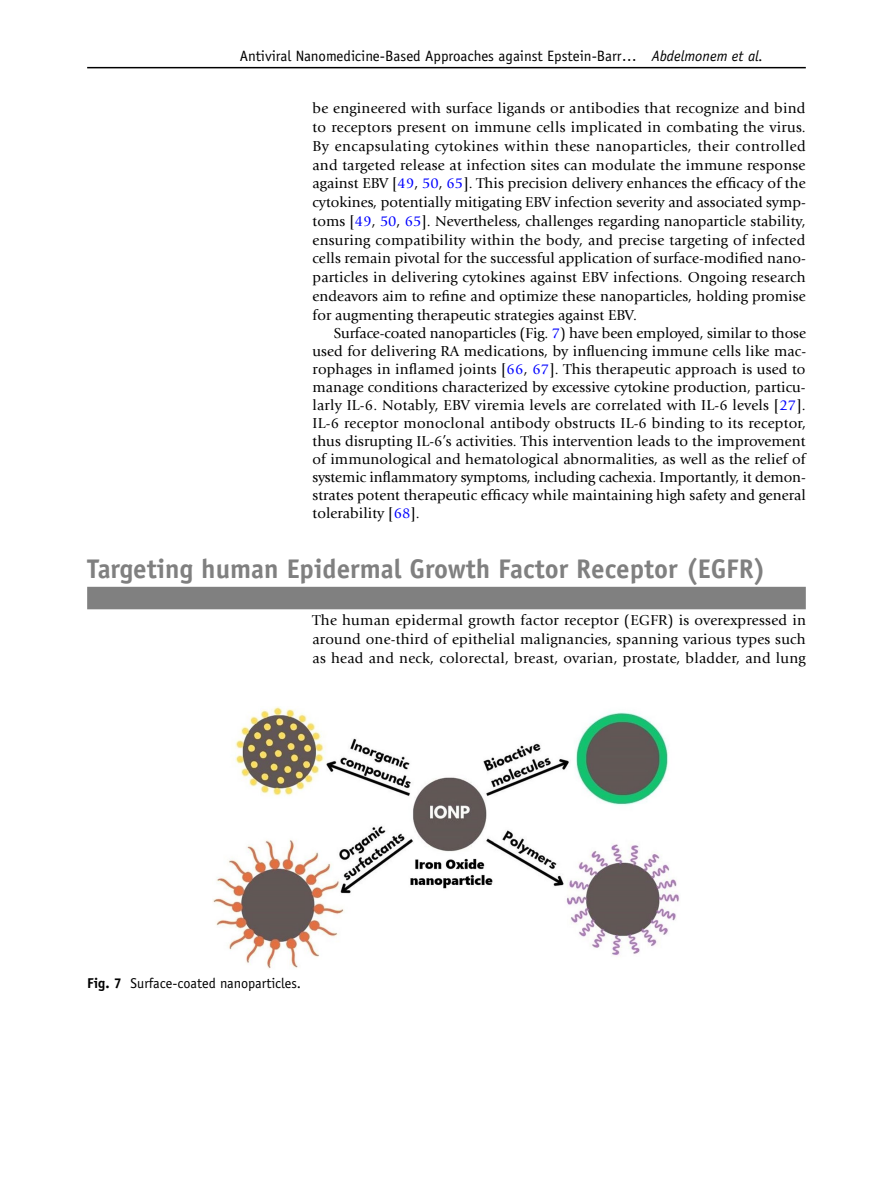
<style>
.page{position:relative;width:893px;height:1187px;background:#fff}
.page>*{position:absolute;margin:0;border:0;box-sizing:border-box;transform-origin:0 0}
.t1{font:700 27px "Officina Sans";color:#808080}
.t2{font:15px/18.8px "Giovanni";letter-spacing:.005em;color:#000;text-align:justify}
.t3{font:15px "Officina Sans Book 2";color:#000}
.t4{font:14.25px "Officina Sans";color:#000}
.s1{font-family:"Officina Sans Book Italic 2"}
.s2{color:#00f}
.s3{font-weight:700}
</style>
<div class="page">
<hr style="left:87px;top:67px;width:719px;height:1px;background:#000">
<div style="left:87px;top:586px;width:719px;height:23px;background:#808080"></div>
<img style="left:213px;top:706px;width:467px;height:263px">
<p class="t3" style="left:240px;top:47px;width:525px">Antiviral Nanomedicine‑Based Approaches against Epstein‑Barr… <span class="s1">Abdelmonem et al.</span></p>
<p class="t2" style="left:313px;top:99px;width:495px">be engineered with surface ligands or antibodies that recognize and bind to receptors present on immune cells implicated in combating the virus.<br>By encapsulating cytokines within these nanoparticles, their controlled and targeted release at infection sites can modulate the immune response against EBV [<span class="s2">49</span>, <span class="s2">50</span>, <span class="s2">65</span>]. This precision delivery enhances the efficacy of the cytokines, potentially mitigating EBV infection severity and associated symp&shy;toms [<span class="s2">49</span>, <span class="s2">50</span>, <span class="s2">65</span>]. Nevertheless, challenges regarding nanoparticle stability, ensuring compatibility within the body, and precise targeting of infected cells remain pivotal for the successful application of surface-modified nano&shy;particles in delivering cytokines against EBV infections. Ongoing research endeavors aim to refine and optimize these nanoparticles, holding promise for augmenting therapeutic strategies against EBV.</p>
<p class="t2" style="left:313px;top:324px;width:495px;line-height:18px;text-indent:21px">Surface-coated nanoparticles (Fig. <span class="s2">7</span>) have been employed, similar to those used for delivering RA medications, by influencing immune cells like mac&shy;rophages in inflamed joints [<span class="s2">66</span>, <span class="s2">67</span>]. This therapeutic approach is used to manage conditions characterized by excessive cytokine production, particu&shy;larly IL-6. Notably, EBV viremia levels are correlated with IL-6 levels [<span class="s2">27</span>].<br>IL-6 receptor monoclonal antibody obstructs IL-6 binding to its receptor, thus disrupting IL-6’s activities. This intervention leads to the improvement of immunological and hematological abnormalities, as well as the relief of systemic inflammatory symptoms, including cachexia. Importantly, it demon&shy;strates potent therapeutic efficacy while maintaining high safety and general tolerability [<span class="s2">68</span>].</p>
<h1 class="t1" style="left:87px;top:551px;width:680px">Targeting human Epidermal Growth Factor Receptor (EGFR)</h1>
<p class="t2" style="left:313px;top:611px;width:495px">The human epidermal growth factor receptor (EGFR) is overexpressed in around one-third of epithelial malignancies, spanning various types such as head and neck, colorectal, breast, ovarian, prostate, bladder, and lung</p>
<p class="t4" style="left:87px;top:974px;width:215px"><span class="s3">Fig. 7</span> Surface-coated nanoparticles.</p>
</div>
